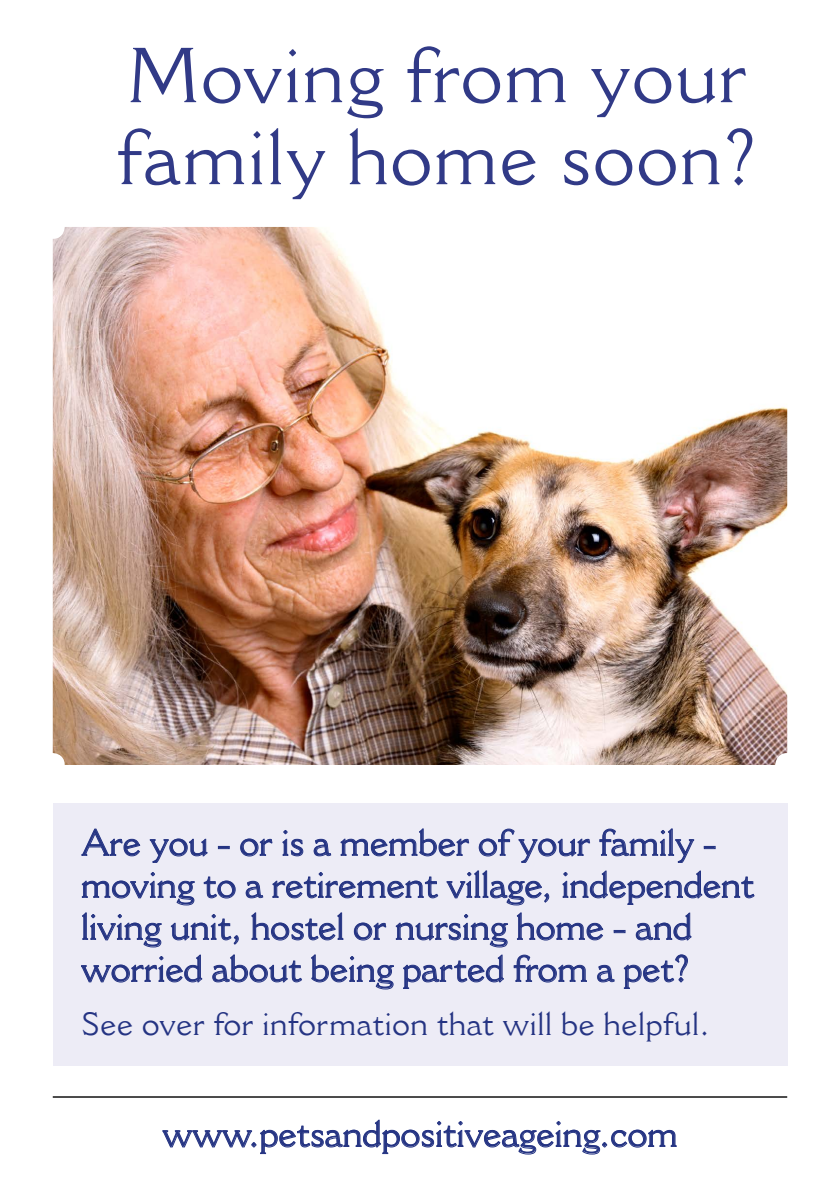
<style>
.page{position:relative;width:840px;height:1191px;background:#fff}
.page>*{position:absolute;margin:0;border:0;box-sizing:border-box;transform-origin:0 0}
.t1{font:76.4px/82px "Cantoria";letter-spacing:.025em;color:#313a87}
.t2{font:36px/42px "Cantoria";letter-spacing:.005em;color:#253483}
.t3{font:32px "Cantoria";letter-spacing:.02em;color:#253483}
</style>
<div class="page">
<div style="left:53px;top:803px;width:733px;height:262px;background:#edecf6"></div>
<svg style="left:81px;top:828px;width:59px;height:28px"></svg>
<svg style="left:150px;top:838px;width:57px;height:24px"></svg>
<svg style="left:218px;top:846px;width:11px;height:3px"></svg>
<svg style="left:240px;top:838px;width:32px;height:18px"></svg>
<svg style="left:282px;top:830px;width:21px;height:26px"></svg>
<svg style="left:313px;top:839px;width:18px;height:18px"></svg>
<svg style="left:340px;top:828px;width:129px;height:28px"></svg>
<svg style="left:478px;top:828px;width:111px;height:34px"></svg>
<svg style="left:599px;top:828px;width:94px;height:34px"></svg>
<svg style="left:703px;top:846px;width:12px;height:3px"></svg>
<svg style="left:82px;top:872px;width:112px;height:33px"></svg>
<svg style="left:204px;top:876px;width:31px;height:22px"></svg>
<svg style="left:246px;top:881px;width:17px;height:18px"></svg>
<svg style="left:272px;top:872px;width:166px;height:26px"></svg>
<svg style="left:446px;top:870px;width:103px;height:35px"></svg>
<svg style="left:562px;top:870px;width:192px;height:35px"></svg>
<svg style="left:82px;top:912px;width:79px;height:35px"></svg>
<svg style="left:171px;top:914px;width:67px;height:30px"></svg>
<svg style="left:251px;top:912px;width:92px;height:28px"></svg>
<svg style="left:354px;top:922px;width:32px;height:18px"></svg>
<svg style="left:396px;top:914px;width:111px;height:33px"></svg>
<svg style="left:517px;top:912px;width:86px;height:28px"></svg>
<svg style="left:613px;top:930px;width:12px;height:3px"></svg>
<svg style="left:635px;top:912px;width:56px;height:29px"></svg>
<svg style="left:81px;top:954px;width:121px;height:28px"></svg>
<svg style="left:212px;top:954px;width:90px;height:29px"></svg>
<svg style="left:311px;top:954px;width:82px;height:35px"></svg>
<svg style="left:403px;top:954px;width:100px;height:35px"></svg>
<svg style="left:513px;top:954px;width:73px;height:28px"></svg>
<svg style="left:597px;top:965px;width:17px;height:18px"></svg>
<svg style="left:623px;top:954px;width:64px;height:35px"></svg>
<img style="left:53px;top:227px;width:733px;height:538px">
<hr style="left:53px;top:1096px;width:733px;height:1px;background:#000">
<svg style="left:162px;top:1119px;width:514px;height:35px"></svg>
<h1 class="t1" style="left:117px;top:34px;width:642px">Moving from your family home soon?</h1>
<p class="t2" style="left:81px;top:821px;width:674px">Are you - or is a member of your family - moving to a retirement village, independent living unit, hostel or nursing home - and worried about being parted from a pet?</p>
<p class="t3" style="left:81px;top:1004px;width:629px">See over for information that will be helpful.</p>
<p class="t2" style="left:162px;top:1112px;width:516px">www.petsandpositiveageing.com</p>
</div>
